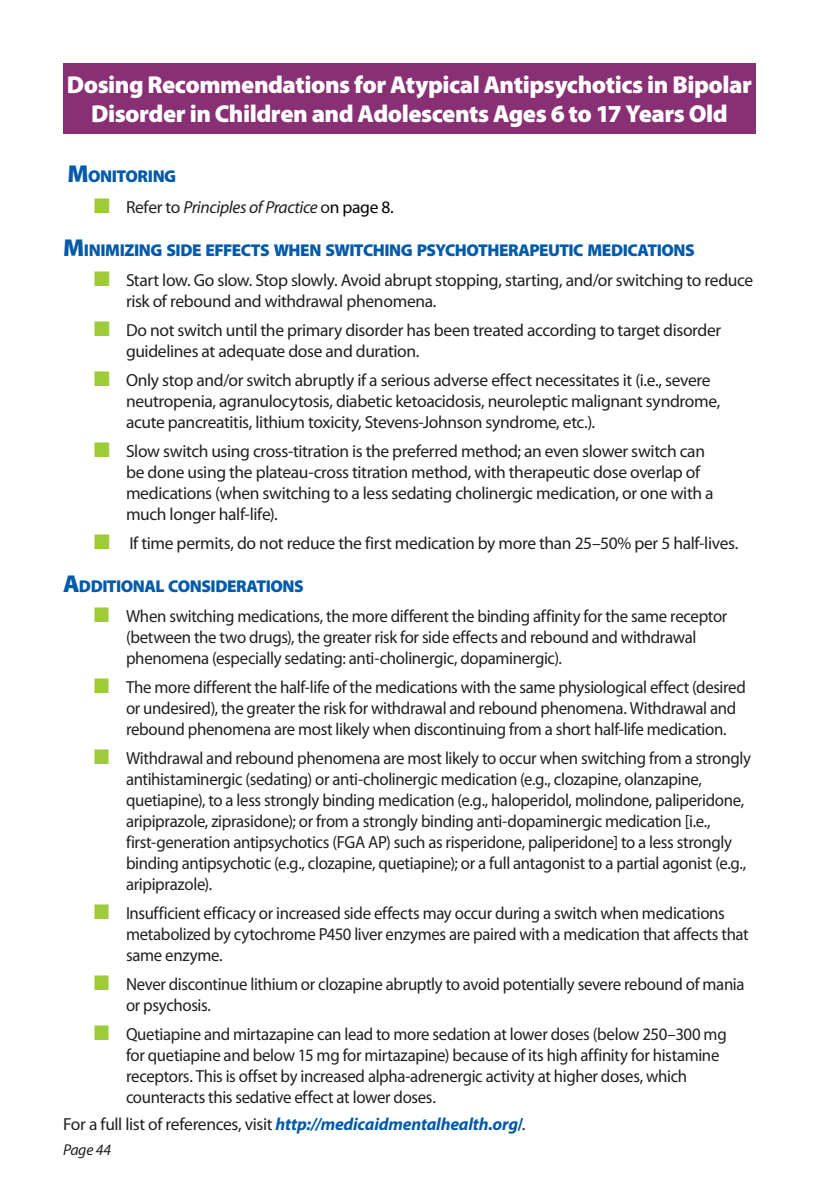
<style>
.page{position:relative;width:819px;height:1197px;background:#fff}
.page>*{position:absolute;margin:0;border:0;box-sizing:border-box;transform-origin:0 0}
.t1{font:900 24.5px/29.8px "Myriad Pro";letter-spacing:-.02em;color:#fff;text-align:center}
.Body_Text{font:17.5px/21px "Myriad Pro";letter-spacing:-.02em;color:#231f20;scale:.96 1}
.Body_Text-2{font:17.5px/21px "Myriad Pro";letter-spacing:-.02em;color:#231f20}
.t2{font:italic 17.5px "Myriad Pro";letter-spacing:-.025em;color:#231f20}
.Subheads{font:900 17.15px "Myriad Pro";letter-spacing:-.025em;color:#015aaa}
.t3{font:italic 15.75px "Myriad Pro";letter-spacing:-.015em;color:#231f20}
.s1{font-size:24.5px}
.s2{color:#9ecb3a}
.s3{font-style:normal}
.s4{font-style:normal;color:#000006}
.s5{font-weight:700;font-style:italic;color:#015aaa}
.s6{font-weight:700;color:#015aaa}
</style>
<div class="page">
<div style="left:63px;top:63px;width:693px;height:71px;background:#893074"></div>
<p class="t1" style="left:67px;top:69px;width:686px">Dosing Recommendations for Atypical Antipsychotics in Bipolar<br>Disorder in Children and Adolescents Ages 6 to 17 Years Old</p>
<p class="Subheads" style="left:67px;top:165px;width:110px"><span class="s1">M</span>ONITORING</p>
<p class="t2" style="left:94px;top:196px;width:301px"><span class="s2">■</span> <span class="s3">Refer to</span> Principles of Practice <span class="s3">o</span><span class="s4">n page 8.</span></p>
<p class="Subheads" style="left:63px;top:239px;width:282px"><span class="s1">M</span>INIMIZING SIDE EFFECTS WHEN SWITC</p>
<p class="Subheads" style="left:373px;top:239px;width:324px">HING PSYCHOTHERAPEUTIC MEDICATIONS</p>
<p class="Body_Text-2" style="left:126px;top:270px;width:629px;text-indent:-32px"><span class="s2">■</span> Start low. Go slow. Stop slowly. Avoid abrupt stopping, starting, and/or switching to reduce risk of rebound and withdrawal phenomena.</p>
<p class="Body_Text-2" style="left:126px;top:320px;width:597px;text-indent:-32px"><span class="s2">■</span> Do not switch until the primary disorder has been treated according to target disorder guidelines at adequate dose and duration.</p>
<p class="Body_Text-2" style="left:126px;top:369px;width:596px;text-indent:-32px"><span class="s2">■</span> Only stop and/or switch abruptly if a serious adverse effect necessitates it (i.e., severe neutropenia, agranulocytosis, diabetic ketoacidosis, neuroleptic malignant syndrome, acute pancreatitis, lithium toxicity, Stevens-Johnson syndrome, etc.).</p>
<p class="Body_Text-2" style="left:126px;top:440px;width:589px;text-indent:-32px"><span class="s2">■</span> Slow switch using cross-titration is the preferred method; an even slower switch can be done using the plateau-cross titration method, with therapeutic dose overlap of medications (when switching to a less sedating cholinergic medication, or one with a much longer half-life).</p>
<p class="Body_Text-2" style="left:94px;top:532px;width:645px"><span class="s2">■</span> If time permits, do not reduce the first medication by more than 25–50% per 5 half-lives.</p>
<p class="Subheads" style="left:63px;top:575px;width:242px"><span class="s1">A</span>DDITIONAL CONSIDERATIONS</p>
<p class="Body_Text" style="left:126px;top:606px;width:628px;text-indent:-32px"><span class="s2">■</span> When switching medications, the more different the binding affinity for the same receptor (between the two drugs), the greater risk for side effects and rebound and withdrawal phenomena (especially sedating: anti-cholinergic, dopaminergic).</p>
<p class="Body_Text" style="left:126px;top:677px;width:647px;text-indent:-32px"><span class="s2">■</span> The more different the half-life of the medications with the same physiological effect (desired or undesired), the greater the risk for withdrawal and rebound phenomena. Withdrawal and rebound phenomena are most likely when discontinuing from a short half-life medication.</p>
<p class="Body_Text" style="left:126px;top:747px;width:653px;text-indent:-32px"><span class="s2">■</span> Withdrawal and rebound phenomena are most likely to occur when switching from a strongly antihistaminergic (sedating) or anti-cholinergic medication (e.g., clozapine, olanzapine, quetiapine), to a less strongly binding medication (e.g., haloperidol, molindone, paliperidone, aripiprazole, ziprasidone); or from a strongly binding anti-dopaminergic medication [i.e., first-generation antipsychotics (FGA AP) such as risperidone, paliperidone] to a less strongly binding antipsychotic (e.g., clozapine, quetiapine); or a full antagonist to a partial agonist (e.g., aripiprazole).</p>
<p class="Body_Text" style="left:126px;top:902px;width:650px;text-indent:-32px"><span class="s2">■</span> Insufficient efficacy or increased side effects may occur during a switch when medications metabolized by cytochrome P450 liver enzymes are paired with a medication that affects that same enzyme.</p>
<p class="Body_Text" style="left:126px;top:973px;width:646px;text-indent:-32px"><span class="s2">■</span> Never discontinue lithium or clozapine abruptly to avoid potentially severe rebound of mania or psychosis.</p>
<p class="Body_Text" style="left:126px;top:1023px;width:627px;text-indent:-32px"><span class="s2">■</span> Quetiapine and mirtazapine can lead to more sedation at lower doses (below 250–300 mg for quetiapine and below 15 mg for mirtazapine) because of its high affinity for histamine receptors. This is offset by increased alpha-adrenergic activity at higher doses, which counteracts this sedative effect at lower doses.</p>
<p class="Body_Text-2" style="left:63px;top:1113px;width:464px">For a full list of references, visit <span class="s5">http://medicaidmentalhealth.org</span><span class="s6">/</span>.</p>
<p class="t3" style="left:63px;top:1140px;width:50px">Page 44</p>
</div>
